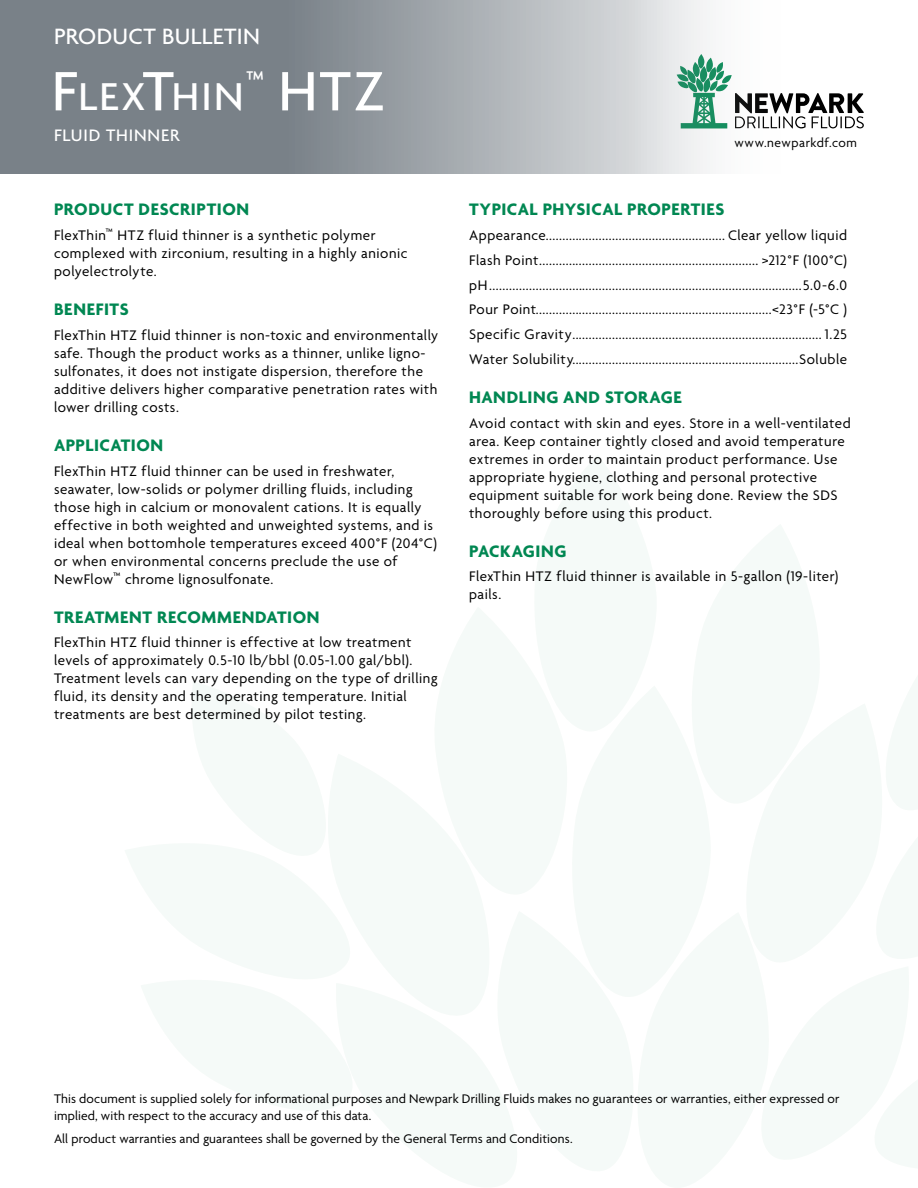
<style>
.page{position:relative;width:918px;height:1188px;background:#fff}
.page>*{position:absolute;margin:0;border:0;box-sizing:border-box;transform-origin:0 0}
.t1{font:500 42px "Agenda";letter-spacing:.05em;color:#fff}
.t2{font:500 24px "Agenda";letter-spacing:.015em;color:#fff}
.t3{font:700 18px "Agenda";letter-spacing:.03em;color:#008752}
.t4{font:500 18px "Agenda";letter-spacing:.045em;color:#fff}
.t5{font:15px/18px "Agenda";letter-spacing:.035em;color:#000}
.t6{font:13.5px/16.5px "Agenda";letter-spacing:.01em;color:#000}
.t7{font:13.5px "Agenda";letter-spacing:.04em;color:#000}
.s1{font-size:60px}
.s2{font-size:18px}
</style>
<div class="page">
<svg style="left:781px;top:93px;width:83px;height:35px"></svg>
<svg style="left:0;top:0;width:781px;height:174px;background:#9fa6aa"></svg>
<h2 class="t2" style="left:54px;top:24px;width:208px">PRODUCT BULLETIN</h2>
<h1 class="t1" style="left:52px;top:74px;width:335px"><span class="s1">F</span>LEX<span class="s1">T</span>HIN<sup>™</sup> <span class="s1">HTZ</span></h1>
<p class="t4" style="left:54px;top:126px;width:127px">FLUID THINNER</p>
<p class="t3" style="left:54px;top:200px;width:197px">PRODUCT DESCRIPTION</p>
<p class="t5" style="left:54px;top:227px;width:355px">FlexThin<span class="s2">™</span> HTZ fluid thinner is a synthetic polymer complexed with zirconium, resulting in a highly anionic polyelectrolyte.</p>
<p class="t3" style="left:54px;top:300px;width:76px">BENEFITS</p>
<p class="t5" style="left:54px;top:327px;width:386px">FlexThin HTZ fluid thinner is non-toxic and environmentally safe. Though the product works as a thinner, unlike ligno&shy;sulfonates, it does not instigate dispersion, therefore the additive delivers higher comparative penetration rates with lower drilling costs.</p>
<p class="t3" style="left:54px;top:435px;width:111px">APPLICATION</p>
<p class="t5" style="left:54px;top:463px;width:384px">FlexThin HTZ fluid thinner can be used in freshwater, seawater, low-solids or polymer drilling fluids, including those high in calcium or monovalent cations. It is equally effective in both weighted and unweighted systems, and is ideal when bottomhole temperatures exceed 400°F (204°C) or when environmental concerns preclude the use of NewFlow<span class="s2">™</span> chrome lignosulfonate.</p>
<p class="t3" style="left:54px;top:607px;width:267px">TREATMENT RECOMMENDATION</p>
<p class="t5" style="left:54px;top:634px;width:385px">FlexThin HTZ fluid thinner is effective at low treatment levels of approximately 0.5-10 lb/bbl (0.05-1.00 gal/bbl).<br>Treatment levels can vary depending on the type of drilling fluid, its density and the operating temperature. Initial treatments are best determined by pilot testing.</p>
<p class="t7" style="left:734px;top:136px;width:124px">www.newparkdf.com</p>
<p class="t3" style="left:469px;top:200px;width:257px">TYPICAL PHYSICAL PROPERTIES</p>
<p class="t5" style="left:469px;top:224px;width:380px;line-height:24.8px;text-align:justify">Appearance...................................................... Clear yellow liquid Flash Point.................................................................. &gt;212°F (100°C) pH..............................................................................................5.0-6.0<br>Pour Point.......................................................................&lt;23°F (-5°C )<br>Specific Gravity........................................................................... 1.25<br>Water Solubility....................................................................Soluble</p>
<p class="t3" style="left:469px;top:387px;width:214px">HANDLING AND STORAGE</p>
<p class="t5" style="left:469px;top:415px;width:383px">Avoid contact with skin and eyes. Store in a well-ventilated area. Keep container tightly closed and avoid temperature extremes in order to maintain product performance. Use appropriate hygiene, clothing and personal protective equipment suitable for work being done. Review the SDS thoroughly before using this product.</p>
<p class="t3" style="left:469px;top:541px;width:99px">PACKAGING</p>
<p class="t5" style="left:469px;top:568px;width:371px">FlexThin HTZ fluid thinner is available in 5-gallon (19-liter) pails.</p>
<p class="t6" style="left:54px;top:1091px;width:787px">This document is supplied solely for informational purposes and Newpark Drilling Fluids makes no guarantees or warranties, either expressed or implied, with respect to the accuracy and use of this data.</p>
<p class="t6" style="left:54px;top:1131px;width:520px">All product warranties and guarantees shall be governed by the General Terms and Conditions.</p>
</div>
